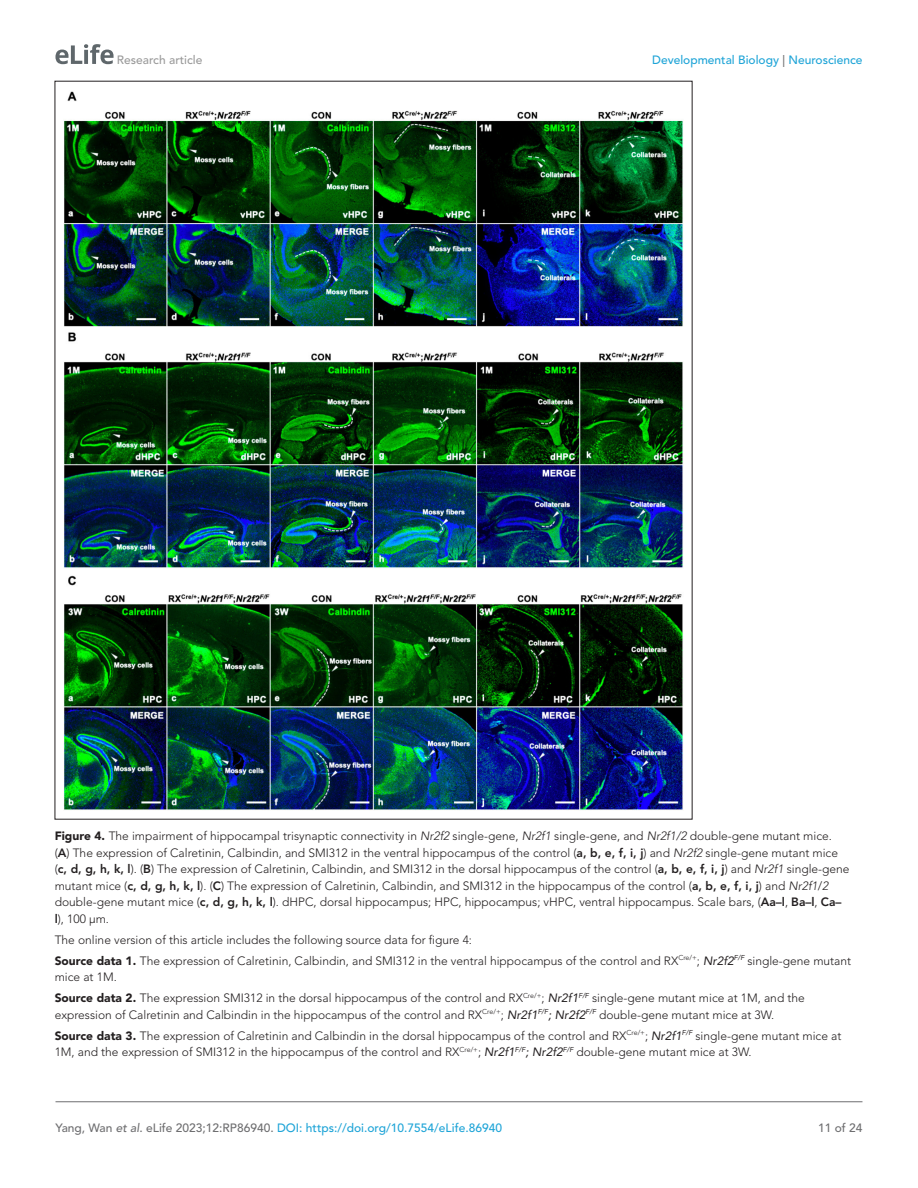
<style>
.page{position:relative;width:918px;height:1188px;background:#fff}
.page>*{position:absolute;margin:0;border:0;box-sizing:border-box;transform-origin:0 0}
.t1{font:300 12px/16.5px "Avenir LT Std";color:#231f20}
.t2{font:500 12px "Avenir LT Std";color:#1ea4d7}
.t3{font:500 12px "Avenir LT Std";color:#9a9a9a}
.t4{font:500 12px "Avenir LT Std";color:#6e6e70}
.s1{color:#6e6e70}
.s2{font-weight:900}
.s3{font-style:italic}
.s4{font-weight:800}
.s5{font-weight:400;font-style:italic}
.s6{font-style:italic;color:#6e6e70}
</style>
<div class="page">
<svg style="left:55px;top:44px;width:59px;height:20px"></svg>
<hr style="left:56px;top:1101px;width:806px;height:1px;background:#6e6e70">
<img style="left:64px;top:91px;width:619px;height:719px">
<p class="t3" style="left:117px;top:53px;width:87px">Research article</p>
<p class="t2" style="left:652px;top:53px;width:212px">Developmental Biology <span class="s1">|</span> Neuroscience</p>
<p class="t1" style="left:55px;top:828px;width:796px"><span class="s2">Figure 4.</span> The impairment of hippocampal trisynaptic connectivity in <span class="s3">Nr2f2</span> single-gene, <span class="s3">Nr2f1</span> single-gene, and <span class="s3">Nr2f1/2</span> double-gene mutant mice. (<span class="s4">A</span>) The expression of Calretinin, Calbindin, and SMI312 in the ventral hippocampus of the control (<span class="s4">a, b, e, f, i, j</span>) and <span class="s3">Nr2f2</span> single-gene mutant mice (<span class="s4">c, d, g, h, k, l</span>). (<span class="s4">B</span>) The expression of Calretinin, Calbindin, and SMI312 in the dorsal hippocampus of the control (<span class="s4">a, b, e, f, i, j</span>) and <span class="s3">Nr2f1</span> single-gene mutant mice (<span class="s4">c, d, g, h, k, l</span>). (<span class="s4">C</span>) The expression of Calretinin, Calbindin, and SMI312 in the hippocampus of the control (<span class="s4">a, b, e, f, i, j</span>) and <span class="s3">Nr2f1</span>/<span class="s3">2 </span>double-gene mutant mice (<span class="s4">c, d, g, h, k, l</span>). dHPC, dorsal hippocampus; HPC, hippocampus; vHPC, ventral hippocampus. Scale bars, (<span class="s4">Aa–l</span>, <span class="s4">Ba–l</span>, <span class="s4">Ca– l</span>), 100 μm.</p>
<p class="t1" style="left:55px;top:929px;width:798px;line-height:21px">The online version of this article includes the following source data for figure 4:<br><span class="s2">Source data 1.</span> The expression of Calretinin, Calbindin, and SMI312 in the ventral hippocampus of the control and RX<sup>Cre/+</sup>; <span class="s5">Nr2f2</span><sup>F/F</sup> single-gene mutant</p>
<p class="t1" style="left:55px;top:967px;width:752px;line-height:21px">mice at 1M.<br><span class="s2">Source data 2.</span> The expression SMI312 in the dorsal hippocampus of the control and RX<sup>Cre/+</sup>; <span class="s5">Nr2f1</span><sup>F/F</sup> single-gene mutant mice at 1M, and the</p>
<p class="t1" style="left:55px;top:1004px;width:788px;line-height:21px">expression of Calretinin and Calbindin in the hippocampus of the control and RX<sup>Cre/+</sup>; <span class="s5">Nr2f1</span><sup>F/F</sup><span class="s5">; Nr2f2</span><sup>F/F</sup> double-gene mutant mice at 3W.<br><span class="s2">Source data 3.</span> The expression of Calretinin and Calbindin in the dorsal hippocampus of the control and RX<sup>Cre/+</sup>; <span class="s5">Nr2f1</span><sup>F/F</sup> single-gene mutant mice at</p>
<p class="t1" style="left:55px;top:1044px;width:698px">1M, and the expression of SMI312 in the hippocampus of the control and RX<sup>Cre/+</sup>; <span class="s5">Nr2f1</span><sup>F/F</sup><span class="s5">; Nr2f2</span><sup>F/F</sup> double-gene mutant mice at 3W.</p>
<p class="t2" style="left:56px;top:1121px;width:448px"><span class="s1">Yang, Wan</span> <span class="s6">et al</span><span class="s1">. eLife 2023;12:RP86940.</span> DOI: https://doi.org/10.7554/eLife.86940</p>
<p class="t4" style="left:818px;top:1121px;width:46px">11 of 24</p>
</div>
